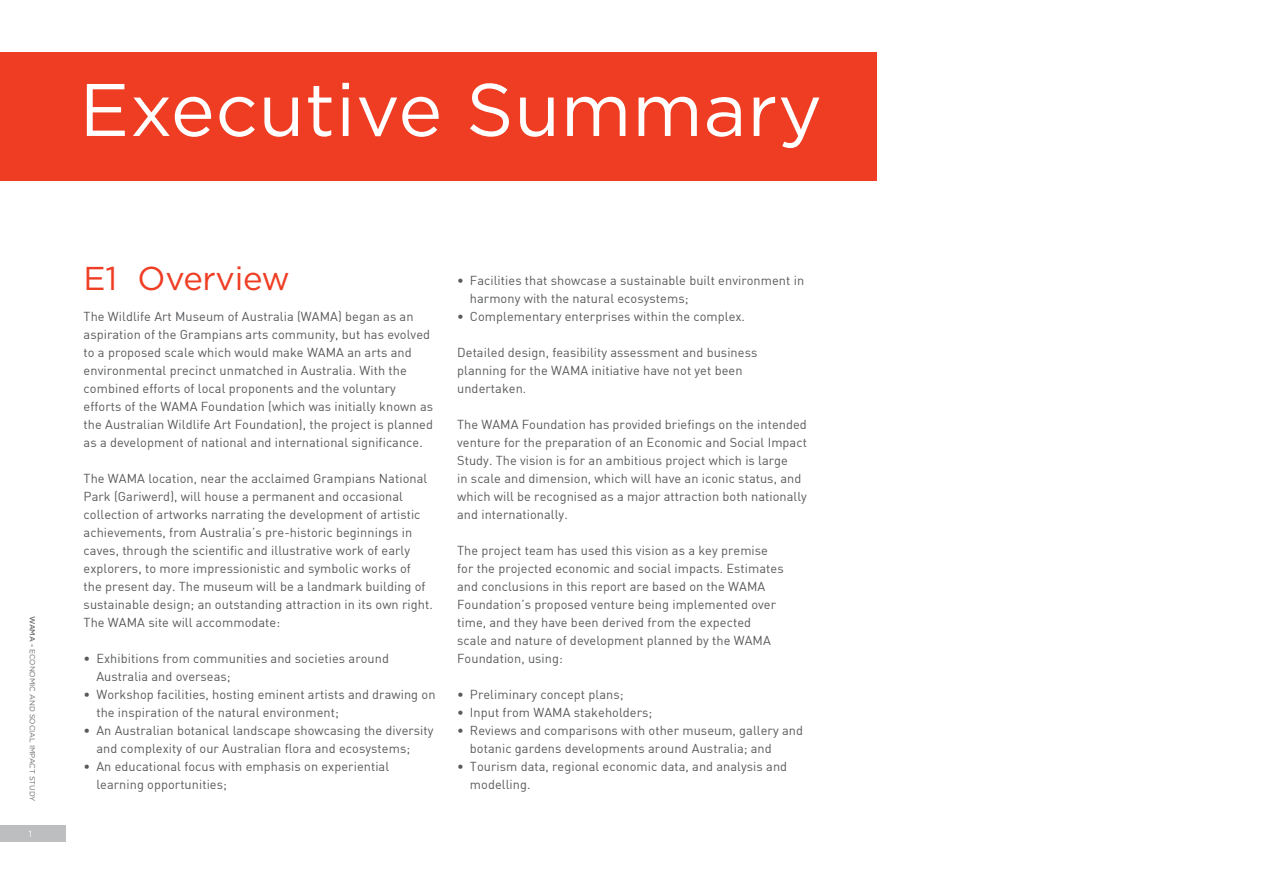
<style>
.page{position:relative;width:1263px;height:893px;background:#fff}
.page>*{position:absolute;margin:0;border:0;box-sizing:border-box;transform-origin:0 0}
.t1{font:74.25px "Gotham";letter-spacing:.01em;color:#fff}
.t2{font:33px "Gotham";letter-spacing:-.01em;color:#ef3d23}
.t3{font:12.75px/18px "DIN";letter-spacing:.005em;color:#58595b}
.t4{font:9px "Gotham";color:#fff}
.t5{font:7.5px "Gotham";letter-spacing:-.01em;color:#6d6e71}
.s1{font-weight:500}
</style>
<div class="page">
<div style="left:0;top:826px;width:66px;height:16px;background:#bcbec0"></div>
<div style="left:0;top:52px;width:876px;height:129px;background:#ef3d23"></div>
<p class="t5" style="left:37px;top:616px;width:187px;rotate:90deg"><span class="s1">WAMA -</span> ECONOMIC an d social im pact study</p>
<p class="t4" style="left:29px;top:829px;width:5px">1</p>
<h1 class="t1" style="left:79px;top:69px;width:744px">Executive Summary</h1>
<h2 class="t2" style="left:84px;top:260px;width:208px">E1 Overview</h2>
<p class="t3" style="left:84px;top:307px;width:351px">The Wildlife Art Museum of Australia (WAMA) began as an aspiration of the Grampians arts community, but has evolved to a proposed scale which would make WAMA an arts and environmental precinct unmatched in Australia. With the combined efforts of local proponents and the voluntary efforts of the WAMA Foundation (which was initially known as the Australian Wildlife Art Foundation), the project is planned as a development of national and international significance.</p>
<p class="t3" style="left:84px;top:469px;width:351px">The WAMA location, near the acclaimed Grampians National Park (Gariwerd), will house a permanent and occasional collection of artworks narrating the development of artistic achievements, from Australia’s pre-historic beginnings in caves, through the scientific and illustrative work of early explorers, to more impressionistic and symbolic works of<br>the present day. The museum will be a landmark building of sustainable design; an outstanding attraction in its own right.<br>The WAMA site will accommodate:</p>
<p class="t3" style="left:96px;top:649px;width:294px;text-indent:-13px">• Exhibitions from communities and societies around<br>Australia and overseas;</p>
<p class="t3" style="left:96px;top:685px;width:341px;text-indent:-13px">• Workshop facilities, hosting eminent artists and drawing on the inspiration of the natural environment;</p>
<p class="t3" style="left:96px;top:721px;width:339px;text-indent:-13px">• An Australian botanical landscape showcasing the diversity and complexity of our Australian flora and ecosystems;</p>
<p class="t3" style="left:96px;top:757px;width:294px;text-indent:-13px">• An educational focus with emphasis on experiential learning opportunities;</p>
<p class="t3" style="left:470px;top:271px;width:336px;text-indent:-13px">• Facilities that showcase a sustainable built environment in harmony with the natural ecosystems;</p>
<p class="t3" style="left:457px;top:307px;width:289px">• Complementary enterprises within the complex.</p>
<p class="t3" style="left:457px;top:343px;width:302px">Detailed design, feasibility assessment and business planning for the WAMA initiative have not yet been undertaken.</p>
<p class="t3" style="left:457px;top:415px;width:351px">The WAMA Foundation has provided briefings on the intended venture for the preparation of an Economic and Social Impact Study. The vision is for an ambitious project which is large<br>in scale and dimension, which will have an iconic status, and which will be recognised as a major attraction both nationally and internationally.</p>
<p class="t3" style="left:457px;top:541px;width:328px">The project team has used this vision as a key premise for the projected economic and social impacts. Estimates and conclusions in this report are based on the WAMA Foundation’s proposed venture being implemented over time, and they have been derived from the expected scale and nature of development planned by the WAMA Foundation, using:</p>
<p class="t3" style="left:457px;top:685px;width:168px">• Preliminary concept plans;</p>
<p class="t3" style="left:457px;top:703px;width:197px">• Input from WAMA stakeholders;</p>
<p class="t3" style="left:470px;top:721px;width:334px;text-indent:-13px">• Reviews and comparisons with other museum, gallery and botanic gardens developments around Australia; and</p>
<p class="t3" style="left:470px;top:757px;width:319px;text-indent:-13px">• Tourism data, regional economic data, and analysis and modelling.</p>
</div>
